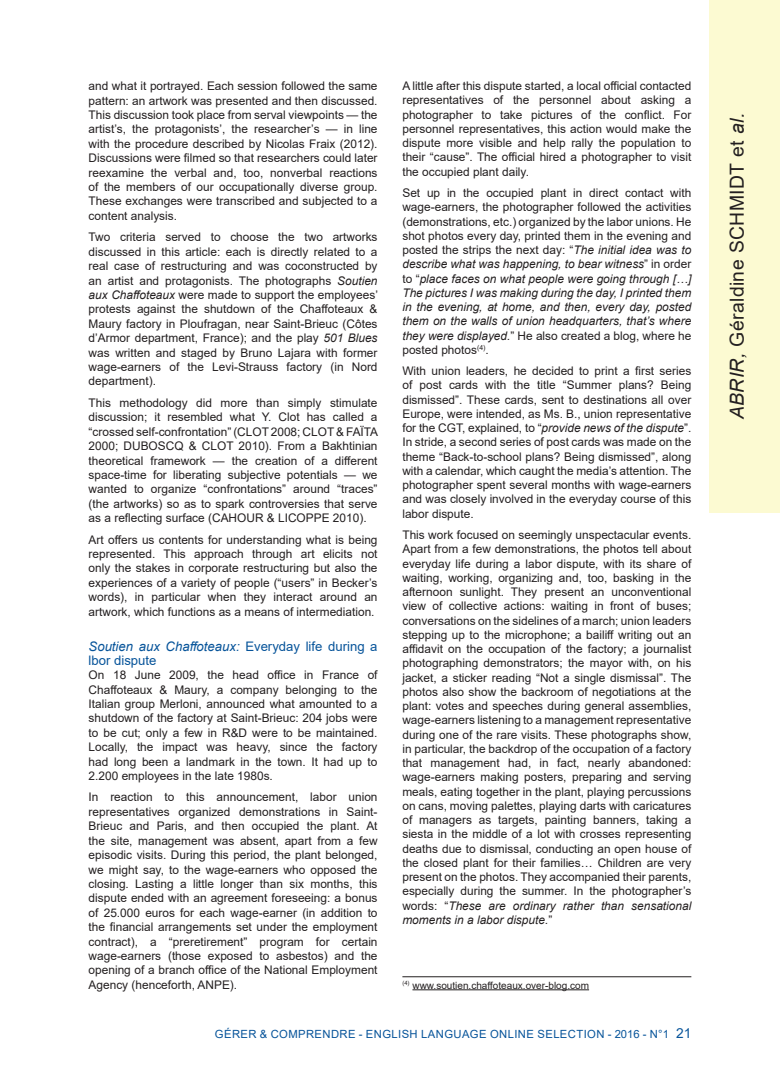
<style>
.page{position:relative;width:780px;height:1088px;background:#fff}
.page>*{position:absolute;margin:0;border:0;box-sizing:border-box;transform-origin:0 0}
.t1{font:19.38px "Arial";letter-spacing:.02em;color:#231f20}
.Titre_2{font:13.12px/13.9px "Arial";color:#07549a}
.texte_courant{font:11.88px/14.2px "Arial";color:#231f20;text-align:justify}
.t2{font:11.25px "Arial";letter-spacing:.035em;color:#07549a}
.notes-bas-de-page{font:10px "Arial";color:#231f20}
.s1{font-style:italic}
.s2{font-size:13.75px}
</style>
<div class="page">
<div style="left:709px;top:0;width:71px;height:513px;background:#fcfad2"></div>
<hr style="left:402px;top:976px;width:289px;height:1px;background:#231f20">
<hr style="left:412px;top:989px;width:177px;height:1px;background:#231f20">
<p class="texte_courant" style="left:89px;top:79px;width:290px">and what it portrayed. Each session followed the same pattern: an artwork was presented and then discussed.<br>This discussion took place from serval viewpoints — the artist’s, the protagonists’, the researcher’s — in line with the procedure described by Nicolas Fraix (2012).<br>Discussions were filmed so that researchers could later reexamine the verbal and, too, nonverbal reactions of the members of our occupationally diverse group.<br>These exchanges were transcribed and subjected to a content analysis.</p>
<p class="texte_courant" style="left:89px;top:230px;width:291px">Two criteria served to choose the two artworks discussed in this article: each is directly related to a real case of restructuring and was coconstructed by an artist and protagonists. The photographs <span class="s1">Soutien aux Chaffoteaux</span> were made to support the employees’ protests against the shutdown of the Chaffoteaux &amp; Maury factory in Ploufragan, near Saint-Brieuc (Côtes d’Armor department, France); and the play <span class="s1">501 Blues </span>was written and staged by Bruno Lajara with former wage-earners of the Levi-Strauss factory (in Nord department).</p>
<p class="texte_courant" style="left:89px;top:395px;width:291px">This methodology did more than simply stimulate discussion; it resembled what Y. Clot has called a “crossed self-confrontation” (CLOT 2008; CLOT &amp; FAÏTA 2000; DUBOSCQ &amp; CLOT 2010). From a Bakhtinian theoretical framework — the creation of a different space-time for liberating subjective potentials — we wanted to organize “confrontations” around “traces” (the artworks) so as to spark controversies that serve as a reflecting surface (CAHOUR &amp; LICOPPE 2010).</p>
<p class="texte_courant" style="left:89px;top:532px;width:290px">Art offers us contents for understanding what is being represented. This approach through art elicits not only the stakes in corporate restructuring but also the experiences of a variety of people (“users” in Becker’s words), in particular when they interact around an artwork, which functions as a means of intermediation.</p>
<p class="Titre_2" style="left:89px;top:639px;width:290px"><span class="s1">Soutien aux Chaffoteaux:</span> Everyday life during a lbor dispute</p>
<p class="texte_courant" style="left:89px;top:668px;width:290px">On 18 June 2009, the head office in France of Chaffoteaux &amp; Maury, a company belonging to the Italian group Merloni, announced what amounted to a shutdown of the factory at Saint-Brieuc: 204 jobs were to be cut; only a few in R&amp;D were to be maintained.<br>Locally, the impact was heavy, since the factory had long been a landmark in the town. It had up to 2.200 employees in the late 1980s.</p>
<p class="texte_courant" style="left:89px;top:790px;width:290px">In reaction to this announcement, labor union representatives organized demonstrations in Saint-Brieuc and Paris, and then occupied the plant. At the site, management was absent, apart from a few episodic visits. During this period, the plant belonged, we might say, to the wage-earners who opposed the closing. Lasting a little longer than six months, this dispute ended with an agreement foreseeing: a bonus of 25.000 euros for each wage-earner (in addition to the financial arrangements set under the employment contract), a “preretirement” program for certain wage-earners (those exposed to asbestos) and the opening of a branch office of the National Employment Agency (henceforth, ANPE).</p>
<p class="texte_courant" style="left:402px;top:79px;width:290px">A little after this dispute started, a local official contacted representatives of the personnel about asking a photographer to take pictures of the conflict. For personnel representatives, this action would make the dispute more visible and help rally the population to their “cause”. The official hired a photographer to visit the occupied plant daily.</p>
<p class="texte_courant" style="left:402px;top:186px;width:290px">Set up in the occupied plant in direct contact with wage-earners, the photographer followed the activities (demonstrations, etc.) organized by the labor unions. He shot photos every day, printed them in the evening and posted the strips the next day: “<span class="s1">The initial idea was to describe what was happening, to bear witness</span>” in order to “<span class="s1">place faces on what people were going through […] The pictures I was making during the day, I printed them in the evening, at home, and then, every day, posted them on the walls of union headquarters, that’s where they were displayed.</span>” He also created a blog, where he posted photos<sup>(4)</sup>.</p>
<p class="texte_courant" style="left:402px;top:364px;width:290px">With union leaders, he decided to print a first series of post cards with the title “Summer plans? Being dismissed”. These cards, sent to destinations all over Europe, were intended, as Ms. B., union representative for the CGT, explained, to “<span class="s1">provide news of the dispute</span>”.<br>In stride, a second series of post cards was made on the theme “Back-to-school plans? Being dismissed”, along with a calendar, which caught the media’s attention. The photographer spent several months with wage-earners and was closely involved in the everyday course of this labor dispute.</p>
<p class="texte_courant" style="left:402px;top:528px;width:290px">This work focused on seemingly unspectacular events.<br>Apart from a few demonstrations, the photos tell about everyday life during a labor dispute, with its share of waiting, working, organizing and, too, basking in the afternoon sunlight. They present an unconventional view of collective actions: waiting in front of buses; conversations on the sidelines of a march; union leaders stepping up to the microphone; a bailiff writing out an affidavit on the occupation of the factory; a journalist photographing demonstrators; the mayor with, on his jacket, a sticker reading “Not a single dismissal”. The photos also show the backroom of negotiations at the plant: votes and speeches during general assemblies, wage-earners listening to a management representative during one of the rare visits. These photographs show, in particular, the backdrop of the occupation of a factory that management had, in fact, nearly abandoned: wage-earners making posters, preparing and serving meals, eating together in the plant, playing percussions on cans, moving palettes, playing darts with caricatures of managers as targets, painting banners, taking a siesta in the middle of a lot with crosses representing deaths due to dismissal, conducting an open house of the closed plant for their families… Children are very present on the photos. They accompanied their parents, especially during the summer. In the photographer’s words: “<span class="s1">These are ordinary rather than sensational moments in a labor dispute.</span>”</p>
<p class="notes-bas-de-page" style="left:402px;top:978px;width:188px"><sup>(4)</sup> www.soutien.chaffoteaux.over-blog.com</p>
<p class="t2" style="left:215px;top:1026px;width:478px">GÉRER &amp; COMPRENDRE - ENGLISH LANGUAGE ONLINE SELECTION - 2016 - N°1 <span class="s2">21</span></p>
<h1 class="t1" style="left:723px;top:419px;width:308px;rotate:-90deg"><span class="s1">ABRIR,</span> Géraldine SCHMIDT et <span class="s1">al.</span></h1>
</div>
